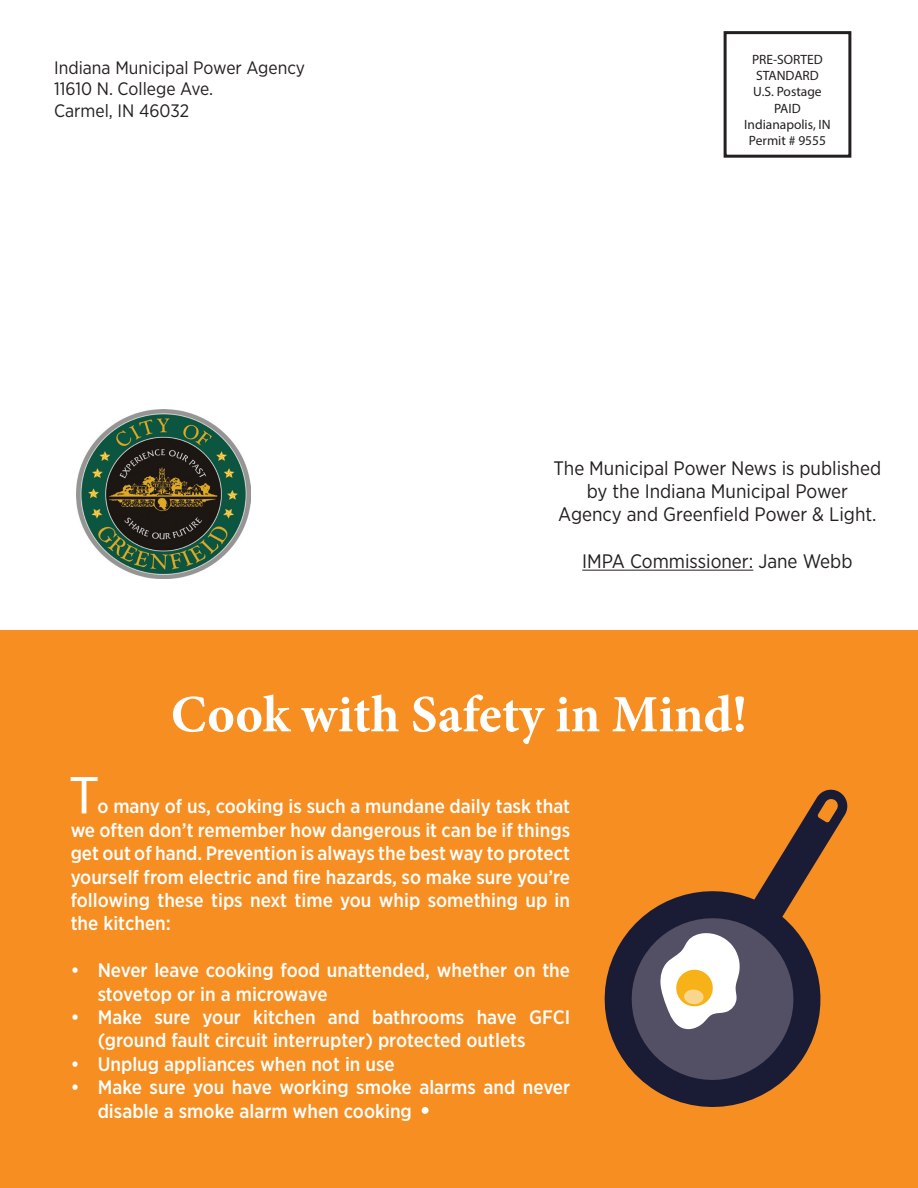
<style>
.page{position:relative;width:918px;height:1188px;background:#fff}
.page>*{position:absolute;margin:0;border:0;box-sizing:border-box;transform-origin:0 0}
.t1{font:54px "Myriad Pro";color:#fff}
.t2{font:700 52.5px "Minion Pro";color:#fff}
.t3{font:500 19.5px/23.4px "Gotham Narrow";color:#fff}
.t4{font:19.5px/23.4px "Gotham Narrow";color:#231f20;text-align:center}
.t5{font:18px/21.6px "Gotham Narrow";color:#231f20}
.t6{font:13.5px/16.2px "Myriad Pro";color:#231f20;text-align:center}
</style>
<div class="page">
<div style="left:724px;top:31px;width:127px;height:127px;border:3px solid #231f20"></div>
<hr style="left:582px;top:570px;width:171px;height:1px;background:#231f20">
<img style="left:76px;top:409px;width:174px;height:169px">
<div style="left:0;top:630px;width:918px;height:558px;background:#f68e21"></div>
<div style="left:422px;top:1107px;width:7px;height:7px;background:#fff;border-radius:50%"></div>
<svg style="left:605px;top:790px;width:242px;height:317px"></svg>
<svg style="left:620px;top:907px;width:185px;height:184px"></svg>
<div style="left:684px;top:989px;width:20px;height:15px;background:#f9d68e;border-radius:50%"></div>
<p class="t5" style="left:54px;top:56px;width:252px">Indiana Municipal Power Agency<br>11610 N. College Ave.<br>Carmel, IN 46032</p>
<p class="t6" style="left:744px;top:51px;width:88px">PRE-SORTED<br>STANDARD<br>U.S. Postage<br>PAID<br>Indianapolis, IN<br>Permit # 9555</p>
<p class="t4" style="left:554px;top:456px;width:329px">The Municipal Power News is published by the Indiana Municipal Power<br>Agency and Greenfield Power &amp; Light.</p>
<p class="t4" style="left:582px;top:549px;width:272px">IMPA Commissioner: Jane Webb</p>
<p class="t2" style="left:171px;top:678px;width:578px">Cook with Safety in Mind!</p>
<p class="t1" style="left:71px;top:762px;width:28px">T</p>
<p class="t3" style="left:71px;top:795px;width:501px;text-align:justify;text-indent:27px">o many of us, cooking is such a mundane daily task that we often don’t remember how dangerous it can be if things get out of hand. Prevention is always the best way to protect yourself from electric and fire hazards, so make sure you’re following these tips next time you whip something up in the kitchen:</p>
<p class="t3" style="left:98px;top:958px;width:474px;text-indent:-27px">• Never leave cooking food unattended, whether on the stovetop or in a microwave</p>
<p class="t3" style="left:98px;top:1005px;width:474px;text-indent:-27px">• Make sure your kitchen and bathrooms have GFCI (ground fault circuit interrupter) protected outlets</p>
<p class="t3" style="left:71px;top:1052px;width:326px">• Unplug appliances when not in use</p>
<p class="t3" style="left:98px;top:1075px;width:474px;text-indent:-27px">• Make sure you have working smoke alarms and never disable a smoke alarm when cooking</p>
</div>
